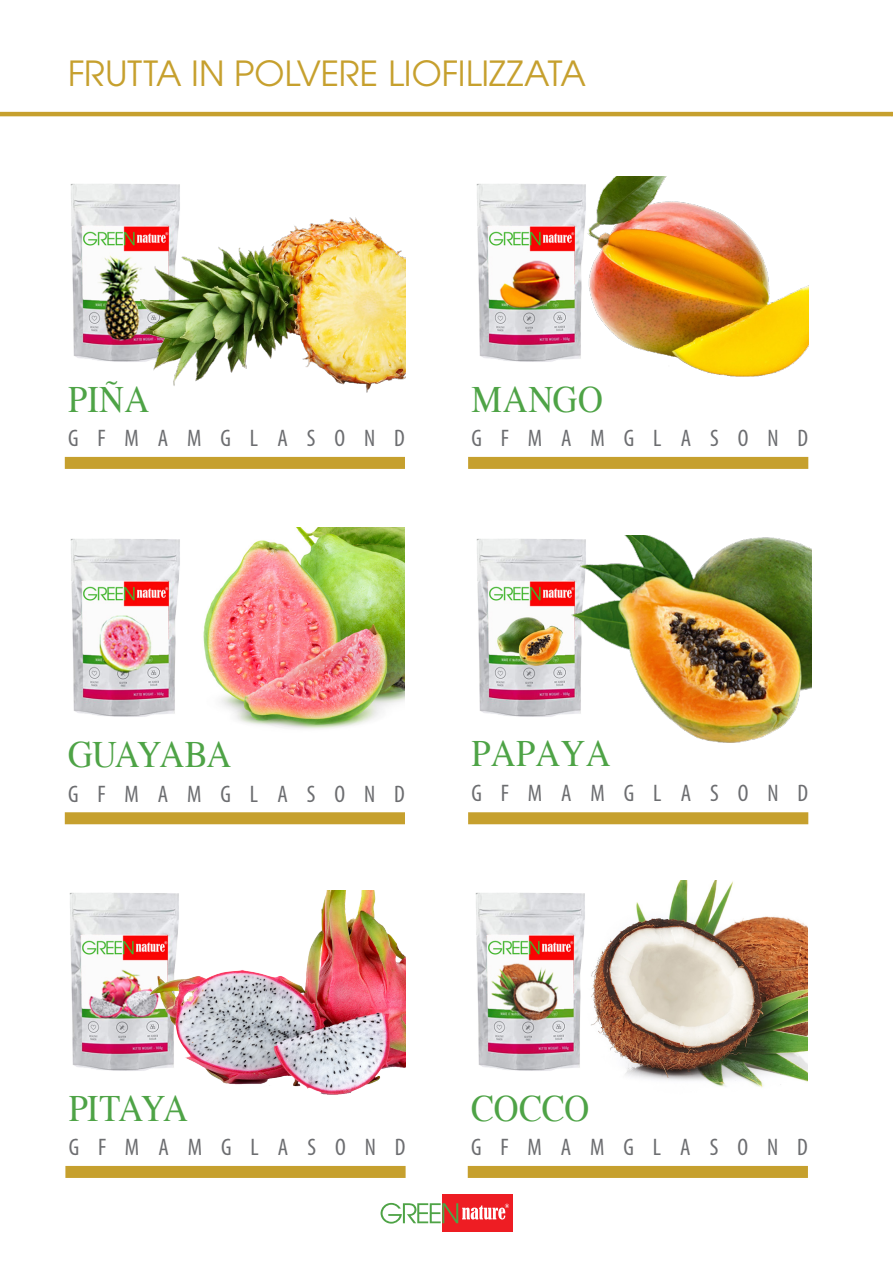
<style>
.page{position:relative;width:893px;height:1263px;background:#fff}
.page>*{position:absolute;margin:0;border:0;box-sizing:border-box;transform-origin:0 0}
.t1{font:37.2px "Times";letter-spacing:.005em;color:#4ea346;scale:.93 1}
.t2{font:37.2px "Times";letter-spacing:-.06em;color:#4ea346;scale:.93 1}
.t3{font:34.5px "Avant Garde";color:#c6a02e}
.t4{font:condensed 24px "Myriad Pro";letter-spacing:.79em;color:#6c6d70}
</style>
<div class="page">
<div style="left:442px;top:1195px;width:70px;height:37px;background:#ee1d23"></div>
<svg style="left:381px;top:1203px;width:128px;height:20px"></svg>
<img style="left:208px;top:527px;width:197px;height:202px">
<img style="left:70px;top:183px;width:110px;height:179px">
<img style="left:70px;top:538px;width:138px;height:179px">
<img style="left:476px;top:183px;width:110px;height:179px">
<img style="left:476px;top:538px;width:95px;height:179px">
<div style="left:65px;top:457px;width:340px;height:12px;background:#c6a02e"></div>
<div style="left:468px;top:457px;width:340px;height:12px;background:#c6a02e"></div>
<img style="left:587px;top:176px;width:221px;height:201px">
<img style="left:139px;top:217px;width:266px;height:176px">
<div style="left:468px;top:812px;width:340px;height:12px;background:#c6a02e"></div>
<div style="left:65px;top:812px;width:340px;height:12px;background:#c6a02e"></div>
<img style="left:571px;top:536px;width:240px;height:207px">
<hr style="left:0;top:112px;width:892px;height:4px;background:#c6a02e">
<img style="left:613px;top:881px;width:195px;height:207px">
<img style="left:69px;top:892px;width:60px;height:179px">
<img style="left:475px;top:892px;width:138px;height:179px">
<div style="left:468px;top:1166px;width:340px;height:12px;background:#c6a02e"></div>
<div style="left:65px;top:1166px;width:341px;height:12px;background:#c6a02e"></div>
<img style="left:129px;top:891px;width:276px;height:204px">
<p class="t3" style="left:68px;top:53px;width:520px">FRUTTA IN POLVERE LIOFILIZZATA</p>
<p class="t1" style="left:68px;top:365px;width:89px">PIÑA</p>
<p class="t1" style="left:471px;top:365px;width:143px">MANGO</p>
<p class="t4" style="left:68px;top:424px;width:338px">GFMAMGLASOND</p>
<p class="t4" style="left:471px;top:424px;width:338px">GFMAMGLASOND</p>
<p class="t2" style="left:68px;top:720px;width:177px">GUAYABA</p>
<p class="t4" style="left:68px;top:779px;width:338px">GFMAMGLASOND</p>
<p class="t1" style="left:471px;top:719px;width:151px">PAPAYA</p>
<p class="t4" style="left:471px;top:778px;width:338px">GFMAMGLASOND</p>
<p class="t1" style="left:69px;top:1073px;width:130px">PITAYA</p>
<p class="t4" style="left:69px;top:1133px;width:338px">GFMAMGLASOND</p>
<p class="t1" style="left:471px;top:1073px;width:129px">COCCO</p>
<p class="t4" style="left:471px;top:1133px;width:338px">GFMAMGLASOND</p>
</div>
